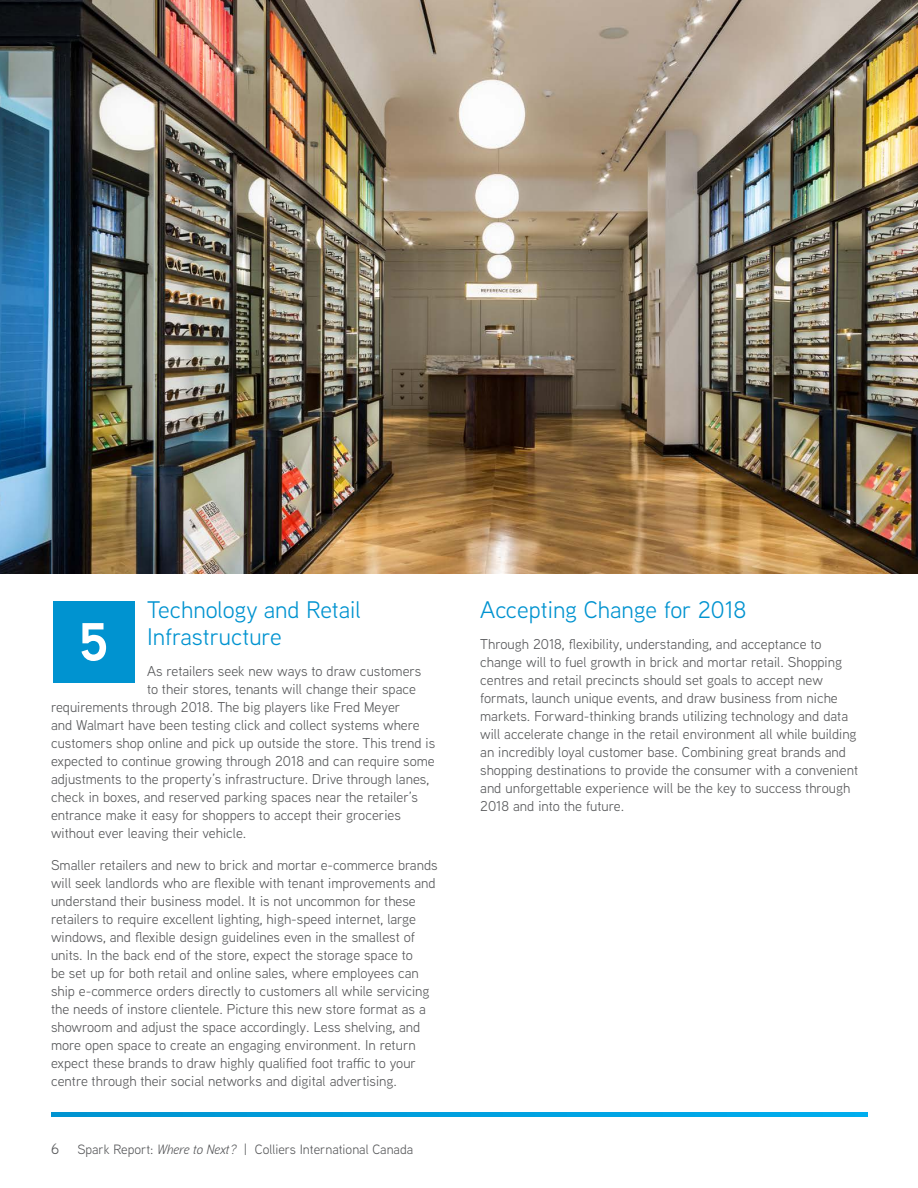
<style>
.page{position:relative;width:918px;height:1188px;background:#fff}
.page>*{position:absolute;margin:0;border:0;box-sizing:border-box;transform-origin:0 0}
.t1{font:700 54px "Aaux Next";color:#fff}
.Headline_2{font:24px/27px "Aaux Next";color:#0093d0}
.Body{font:14.25px/18px "Aaux Next";color:#57585a}
.t2{font:13.5px "Aaux Next";color:#57585a}
.s1{font-size:15px}
.s2{font-style:italic}
</style>
<div class="page">
<img style="left:0;top:0;width:918px;height:574px">
<svg style="left:51px;top:1113px;width:816px;height:3px;background:#00a0de"></svg>
<div style="left:53px;top:601px;width:81px;height:82px;background:#0093d0"></div>
<p class="Headline_2" style="left:147px;top:595px;width:215px">Technology and Retail<br>Infrastructure</p>
<p class="Body" style="left:147px;top:662px;width:276px">As retailers seek new ways to draw customers</p>
<p class="Body" style="left:147px;top:680px;width:270px">to their stores, tenants will change their space</p>
<p class="Body" style="left:51px;top:698px;width:351px">requirements through 2018. The big players like Fred Meyer</p>
<p class="Body" style="left:51px;top:716px;width:370px">and Walmart have been testing click and collect systems where</p>
<p class="Body" style="left:51px;top:734px;width:386px">customers shop online and pick up outside the store. This trend is</p>
<p class="Body" style="left:51px;top:752px;width:385px">expected to continue growing through 2018 and can require some</p>
<p class="Body" style="left:51px;top:770px;width:380px">adjustments to the property’s infrastructure. Drive through lanes,</p>
<p class="Body" style="left:51px;top:788px;width:368px">check in boxes, and reserved parking spaces near the retailer’s</p>
<p class="Body" style="left:51px;top:806px;width:351px">entrance make it easy for shoppers to accept their groceries</p>
<p class="Body" style="left:51px;top:824px;width:197px">without ever leaving their vehicle.</p>
<p class="Body" style="left:51px;top:856px;width:388px">Smaller retailers and new to brick and mortar e-commerce brands will seek landlords who are flexible with tenant improvements and understand their business model. It is not uncommon for these retailers to require excellent lighting, high-speed internet, large windows, and flexible design guidelines even in the smallest of units. In the back end of the store, expect the storage space to<br>be set up for both retail and online sales, where employees can ship e-commerce orders directly to customers all while servicing the needs of instore clientele. Picture this new store format as a showroom and adjust the space accordingly. Less shelving, and more open space to create an engaging environment. In return expect these brands to draw highly qualified foot traffic to your centre through their social networks and digital advertising.</p>
<p class="t1" style="left:79px;top:604px;width:31px">5</p>
<p class="t2" style="left:51px;top:1141px;width:364px"><span class="s1">6</span> Spark Report: <span class="s2">Where to Next?</span> | Colliers International Canada</p>
<p class="Headline_2" style="left:480px;top:595px;width:268px">Accepting Change for 2018</p>
<p class="Body" style="left:480px;top:635px;width:380px">Through 2018, flexibility, understanding, and acceptance to change will to fuel growth in brick and mortar retail. Shopping centres and retail precincts should set goals to accept new formats, launch unique events, and draw business from niche markets. Forward-thinking brands utilizing technology and data will accelerate change in the retail environment all while building an incredibly loyal customer base. Combining great brands and shopping destinations to provide the consumer with a convenient and unforgettable experience will be the key to success through 2018 and into the future.</p>
</div>
